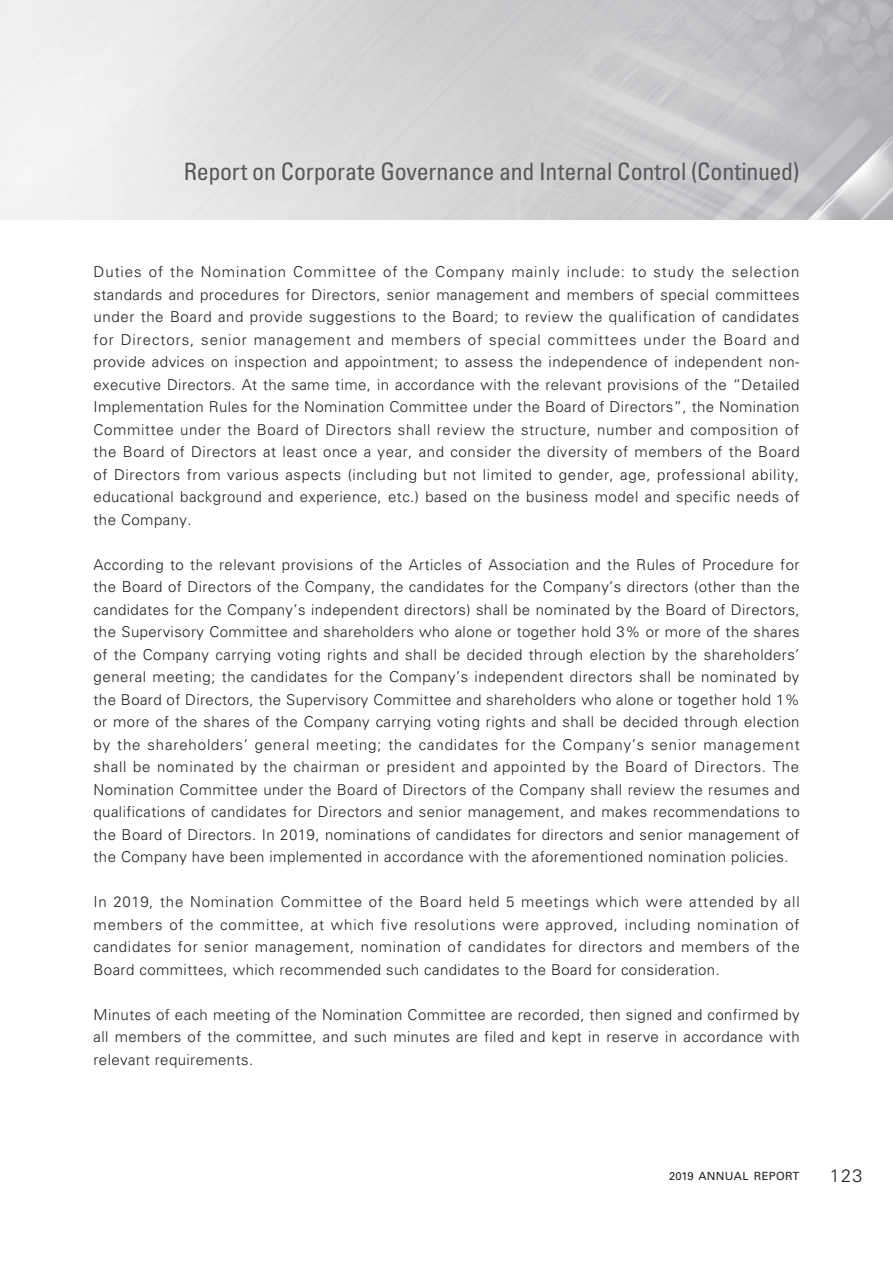
<style>
.page{position:relative;width:893px;height:1263px;background:#fff}
.page>*{position:absolute;margin:0;border:0;box-sizing:border-box;transform-origin:0 0}
.t1{font:condensed 24px "Univers LT Std";letter-spacing:-.01em;color:#57585a}
.t2{font:300 18px "Univers LT Std";color:#231f20}
.t3{font:300 15px/22.5px "Univers LT Std";letter-spacing:.03em;color:#231f20;text-align:justify}
.t4{font:11.25px "Univers LT Std";letter-spacing:.03em;color:#231f20}
</style>
<div class="page">
<h1 class="t1" style="left:184px;top:157px;width:617px">Report on Corporate Governance and Internal Control (Continued)</h1>
<p class="t3" style="left:94px;top:260px;width:708px">Duties of the Nomination Committee of the Company mainly include: to study the selection standards and procedures for Directors, senior management and members of special committees under the Board and provide suggestions to the Board; to review the qualification of candidates for Directors, senior management and members of special committees under the Board and provide advices on inspection and appointment; to assess the independence of independent non&shy;executive Directors. At the same time, in accordance with the relevant provisions of the “Detailed Implementation Rules for the Nomination Committee under the Board of Directors”, the Nomination Committee under the Board of Directors shall review the structure, number and composition of the Board of Directors at least once a year, and consider the diversity of members of the Board of Directors from various aspects (including but not limited to gender, age, professional ability, educational background and experience, etc.) based on the business model and specific needs of the Company.</p>
<p class="t3" style="left:94px;top:553px;width:708px">According to the relevant provisions of the Articles of Association and the Rules of Procedure for the Board of Directors of the Company, the candidates for the Company’s directors (other than the candidates for the Company’s independent directors) shall be nominated by the Board of Directors, the Supervisory Committee and shareholders who alone or together hold 3% or more of the shares of the Company carrying voting rights and shall be decided through election by the shareholders’ general meeting; the candidates for the Company’s independent directors shall be nominated by the Board of Directors, the Supervisory Committee and shareholders who alone or together hold 1% or more of the shares of the Company carrying voting rights and shall be decided through election by the shareholders’ general meeting; the candidates for the Company’s senior management shall be nominated by the chairman or president and appointed by the Board of Directors. The Nomination Committee under the Board of Directors of the Company shall review the resumes and qualifications of candidates for Directors and senior management, and makes recommendations to the Board of Directors. In 2019, nominations of candidates for directors and senior management of the Company have been implemented in accordance with the aforementioned nomination policies.</p>
<p class="t3" style="left:94px;top:890px;width:708px">In 2019, the Nomination Committee of the Board held 5 meetings which were attended by all members of the committee, at which five resolutions were approved, including nomination of candidates for senior management, nomination of candidates for directors and members of the Board committees, which recommended such candidates to the Board for consideration.</p>
<p class="t3" style="left:94px;top:1003px;width:708px">Minutes of each meeting of the Nomination Committee are recorded, then signed and confirmed by all members of the committee, and such minutes are filed and kept in reserve in accordance with relevant requirements.</p>
<p class="t4" style="left:669px;top:1169px;width:132px">2019 ANNUAL REPORT</p>
<p class="t2" style="left:830px;top:1165px;width:34px">123</p>
</div>
